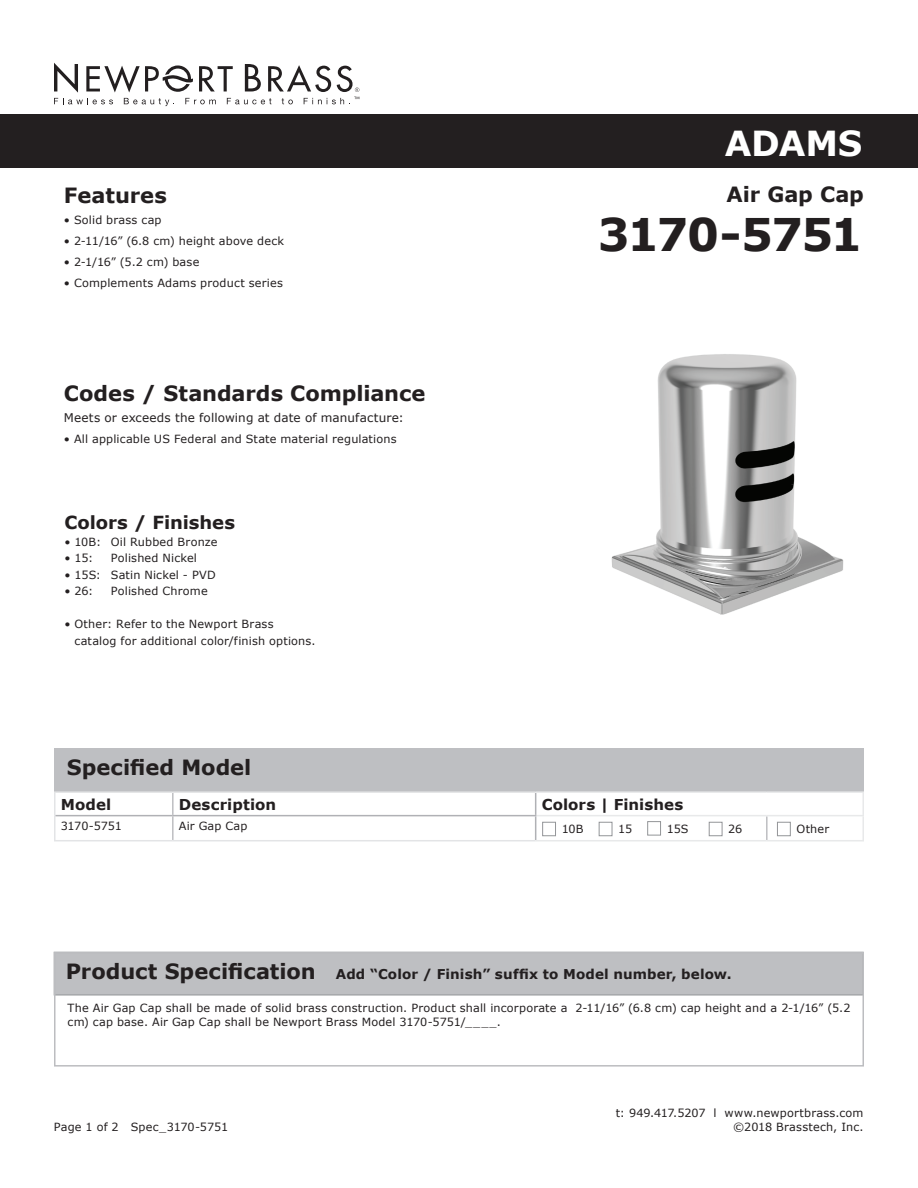
<style>
.page{position:relative;width:918px;height:1188px;background:#fff}
.page>*{position:absolute;margin:0;border:0;box-sizing:border-box;transform-origin:0 0}
.t1{font:700 45px "Verdana";letter-spacing:-.05em;color:#231f20}
.t2{font:700 34.5px "Verdana";letter-spacing:-.005em;color:#fff}
.t3{font:700 21px "Verdana";color:#231f20}
.t4{font:700 18px "Verdana";letter-spacing:-.005em;color:#231f20}
.t5{font:700 15px "Verdana";letter-spacing:.005em;color:#231f20}
.t6{font:700 13.5px "Verdana";letter-spacing:.01em;color:#231f20}
.t7{font:12px "Verdana";letter-spacing:.01em;color:#231f20}
.t8{font:11.25px/13.5px "Verdana";letter-spacing:.015em;color:#231f20}
.t9{font:11.25px "Verdana";letter-spacing:-.02em;color:#231f20}
.s1{font-size:21px}
</style>
<div class="page">
<div style="left:0;top:114px;width:918px;height:54px;background:#231f20"></div>
<svg style="left:54px;top:63px;width:305px;height:43px"></svg>
<img style="left:611px;top:354px;width:233px;height:261px">
<div style="left:54px;top:748px;width:810px;height:44px;background:#bebfc2"></div>
<div style="left:647px;top:821px;width:14px;height:14px;border:1px solid #939598"></div>
<div style="left:542px;top:822px;width:14px;height:14px;border:1px solid #939598"></div>
<div style="left:709px;top:822px;width:13px;height:14px;border:1px solid #939598"></div>
<div style="left:777px;top:822px;width:14px;height:14px;border:1px solid #939598"></div>
<div style="left:599px;top:822px;width:13px;height:14px;border:1px solid #939598"></div>
<hr style="left:172px;top:793px;width:2px;height:22px;background:#bebfc2">
<hr style="left:172px;top:816px;width:2px;height:24px;background:#bebfc2">
<hr style="left:766px;top:816px;width:2px;height:24px;background:#bebfc2">
<svg style="left:535px;top:793px;width:1px;height:47px"></svg>
<hr style="left:54px;top:791px;width:119px;height:2px;background:#e3e4e6">
<hr style="left:54px;top:793px;width:2px;height:23px;background:#e3e4e6">
<hr style="left:173px;top:791px;width:363px;height:2px;background:#e3e4e6">
<hr style="left:54px;top:816px;width:2px;height:24px;background:#e3e4e6">
<hr style="left:54px;top:840px;width:119px;height:1px;background:#e3e4e6">
<hr style="left:173px;top:840px;width:363px;height:1px;background:#e3e4e6">
<hr style="left:536px;top:791px;width:231px;height:2px;background:#e8e9ea">
<hr style="left:767px;top:791px;width:97px;height:2px;background:#e8e9ea">
<hr style="left:862px;top:793px;width:2px;height:22px;background:#e8e9ea">
<hr style="left:536px;top:815px;width:231px;height:1px;background:#e8e9ea">
<hr style="left:767px;top:815px;width:97px;height:1px;background:#e8e9ea">
<hr style="left:862px;top:816px;width:2px;height:24px;background:#e8e9ea">
<hr style="left:536px;top:840px;width:231px;height:1px;background:#e8e9ea">
<hr style="left:767px;top:840px;width:97px;height:1px;background:#e8e9ea">
<hr style="left:56px;top:815px;width:117px;height:1px;background:#b0b1b5">
<hr style="left:173px;top:815px;width:363px;height:1px;background:#b0b1b5">
<div style="left:54px;top:952px;width:809px;height:43px;background:#bebfc2;border:1px solid #939598"></div>
<div style="left:54px;top:952px;width:810px;height:115px;border:2px solid #bcbdc0"></div>
<h2 class="t2" style="left:725px;top:119px;width:139px">ADAMS</h2>
<h3 class="t3" style="left:64px;top:180px;width:105px">Features</h3>
<h3 class="t3" style="left:727px;top:180px;width:139px">Air Gap Cap</h3>
<p class="t8" style="left:64px;top:213px;width:99px">• Solid brass cap</p>
<p class="t8" style="left:64px;top:234px;width:222px">• 2-11/16” (6.8 cm) height above deck</p>
<p class="t8" style="left:64px;top:255px;width:137px">• 2-1/16” (5.2 cm) base</p>
<p class="t8" style="left:64px;top:276px;width:221px">• Complements Adams product series</p>
<h1 class="t1" style="left:598px;top:202px;width:266px">3170-5751</h1>
<h3 class="t3" style="left:64px;top:378px;width:363px">Codes / Standards Compliance</h3>
<p class="t7" style="left:64px;top:409px;width:342px">Meets or exceeds the following at date of manufacture:</p>
<p class="t8" style="left:64px;top:432px;width:334px">• All applicable US Federal and State material regulations</p>
<h3 class="t4" style="left:64px;top:510px;width:172px">Colors / Finishes</h3>
<p class="t8" style="left:64px;top:535px;width:155px">• 10B: Oil Rubbed Bronze</p>
<p class="t8" style="left:64px;top:551px;width:30px">• 15:</p>
<p class="t8" style="left:111px;top:551px;width:88px">Polished Nickel</p>
<p class="t8" style="left:64px;top:568px;width:153px">• 15S: Satin Nickel - PVD</p>
<p class="t8" style="left:64px;top:584px;width:31px">• 26:</p>
<p class="t8" style="left:111px;top:584px;width:98px">Polished Chrome</p>
<p class="t8" style="left:74px;top:616px;width:243px;line-height:16.5px;text-indent:-10px">• Other: Refer to the Newport Brass catalog for additional color/finish options.</p>
<h3 class="t3" style="left:67px;top:753px;width:186px">Specified Model</h3>
<h3 class="t5" style="left:61px;top:794px;width:52px">Model</h3>
<h3 class="t5" style="left:179px;top:794px;width:99px">Description</h3>
<h3 class="t5" style="left:542px;top:794px;width:143px">Colors | Finishes</h3>
<p class="t9" style="left:61px;top:818px;width:63px">3170-5751</p>
<p class="t8" style="left:179px;top:819px;width:70px">Air Gap Cap</p>
<p class="t8" style="left:562px;top:822px;width:23px">10B</p>
<p class="t8" style="left:618px;top:822px;width:16px">15</p>
<p class="t8" style="left:667px;top:822px;width:23px">15S</p>
<p class="t8" style="left:728px;top:822px;width:16px">26</p>
<p class="t8" style="left:797px;top:822px;width:34px">Other</p>
<p class="t6" style="left:66px;top:964px;width:667px"><span class="s1">Product Specification</span> Add “Color / Finish” suffix to Model number, below.</p>
<p class="t8" style="left:68px;top:1001px;width:785px">The Air Gap Cap shall be made of solid brass construction. Product shall incorporate a 2-11/16” (6.8 cm) cap height and a 2-1/16” (5.2 cm) cap base. Air Gap Cap shall be Newport Brass Model 3170-5751/____.</p>
<p class="t8" style="left:54px;top:1120px;width:176px">Page 1 of 2 Spec_3170-5751</p>
<p class="t8" style="left:616px;top:1106px;width:249px;text-align:right">t: 949.417.5207 l www.newportbrass.com ©2018 Brasstech, Inc.</p>
</div>
